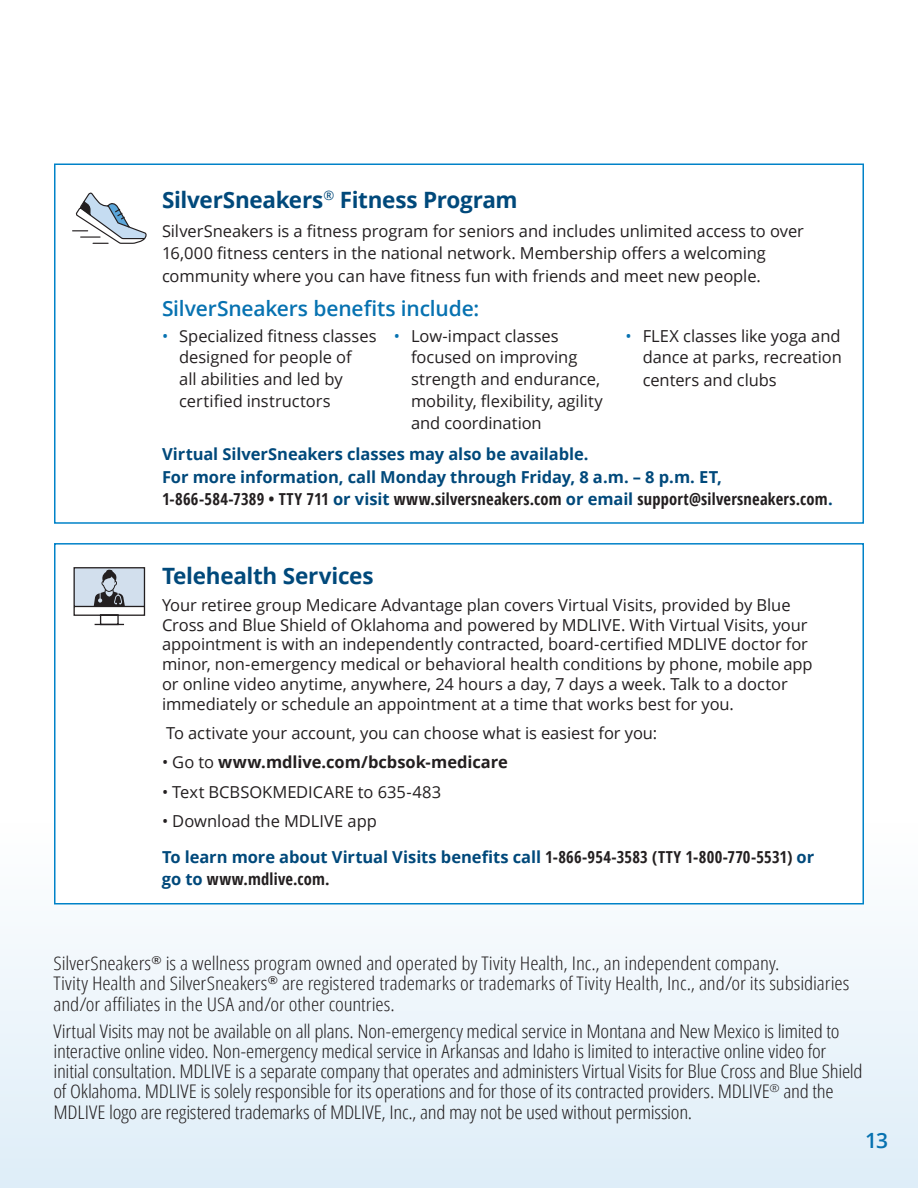
<style>
.page{position:relative;width:918px;height:1188px;background:#fff}
.page>*{position:absolute;margin:0;border:0;box-sizing:border-box;transform-origin:0 0}
.sub-tier_1{font:700 22.5px "Open Sans";letter-spacing:-.015em;color:#00497b}
.sub-tier_2{font:600 21px "Open Sans";letter-spacing:-.01em;color:#0772b1}
.zero_footnote{font:300 18.75px/20.2px "Open Sans Condensed";letter-spacing:-.01em;color:#231f20;scale:1.12 1}
.Body{font:16.5px/21.8px "Open Sans";letter-spacing:-.005em;color:#231f20}
.sub-tier_3{font:700 16.5px/22.5px "Open Sans";letter-spacing:-.005em;color:#00497b}
.sub-tier_3-2{font:700 condensed 16.5px/22.5px "Open Sans";letter-spacing:.01em;color:#231f20}
.Body-2{font:700 16.5px "Open Sans";letter-spacing:-.005em;color:#231f20}
.s1{color:#0772b1}
.s2{font-stretch:condensed;color:#231f20}
.s3{font-weight:400}
.s4{font-stretch:normal;color:#00497b}
</style>
<div class="page">
<div style="left:0;top:824px;width:918px;height:364px;background:#ebf4fa"></div>
<div style="left:54px;top:164px;width:810px;height:360px;background:#fff;border:2px solid #0082c8"></div>
<div style="left:54px;top:543px;width:810px;height:361px;background:#fff;border:2px solid #0082c8"></div>
<svg style="left:73px;top:567px;width:73px;height:59px"></svg>
<svg style="left:72px;top:192px;width:75px;height:52px"></svg>
<h1 class="sub-tier_1" style="left:162px;top:184px;width:357px">SilverSneakers<sup>®</sup> Fitness Program</h1>
<p class="Body" style="left:162px;top:219px;width:644px;line-height:22.5px">SilverSneakers is a fitness program for seniors and includes unlimited access to over<br>16,000 fitness centers in the national network. Membership offers a welcoming community where you can have fitness fun with friends and meet new people.</p>
<h2 class="sub-tier_2" style="left:162px;top:294px;width:319px">SilverSneakers benefits include:</h2>
<p class="Body" style="left:179px;top:324px;width:199px;text-indent:-17px"><span class="s1">•</span> Specialized fitness classes designed for people of<br>all abilities and led by certified instructors</p>
<p class="Body" style="left:411px;top:324px;width:193px;text-indent:-17px"><span class="s1">•</span> Low-impact classes focused on improving strength and endurance, mobility, flexibility, agility and coordination</p>
<p class="Body" style="left:643px;top:324px;width:201px;line-height:22.2px;text-align:justify;text-indent:-17px"><span class="s1">•</span> FLEX classes like yoga and dance at parks, recreation centers and clubs</p>
<p class="sub-tier_3" style="left:162px;top:442px;width:672px">Virtual SilverSneakers classes may also be available.<br>For more information, call Monday through Friday, 8 a.m. – 8 p.m. ET,<br><span class="s2">1-866-584-7389 • TTY 711</span> or visit <span class="s2">www.silversneakers.com</span> or email <span class="s2">support@silversneakers.com</span>.</p>
<h1 class="sub-tier_1" style="left:162px;top:560px;width:213px">Telehealth Services</h1>
<p class="Body" style="left:162px;top:595px;width:652px;line-height:19.8px">Your retiree group Medicare Advantage plan covers Virtual Visits, provided by Blue Cross and Blue Shield of Oklahoma and powered by MDLIVE. With Virtual Visits, your appointment is with an independently contracted, board-certified MDLIVE doctor for minor, non-emergency medical or behavioral health conditions by phone, mobile app or online video anytime, anywhere, 24 hours a day, 7 days a week. Talk to a doctor immediately or schedule an appointment at a time that works best for you.</p>
<p class="Body" style="left:166px;top:722px;width:492px">To activate your account, you can choose what is easiest for you:</p>
<p class="Body-2" style="left:162px;top:751px;width:347px"><span class="s3">• Go to</span> www.mdlive.com/bcbsok-medicare</p>
<p class="Body" style="left:162px;top:780px;width:281px">• Text BCBSOKMEDICARE to 635-483</p>
<p class="Body" style="left:162px;top:810px;width:216px">• Download the MDLIVE app</p>
<p class="sub-tier_3-2" style="left:162px;top:845px;width:654px"><span class="s4">To learn more about Virtual Visits benefits call</span> 1-866-954-3583 (TTY 1-800-770-5531) <span class="s4">or go to</span> www.mdlive.com.</p>
<p class="zero_footnote" style="left:54px;top:953px;width:712px">SilverSneakers<sup>®</sup> is a wellness program owned and operated by Tivity Health, Inc., an independent company.<br>Tivity Health and SilverSneakers<sup>®</sup> are registered trademarks or trademarks of Tivity Health, Inc., and/or its subsidiaries and/or affiliates in the USA and/or other countries.</p>
<p class="zero_footnote" style="left:54px;top:1020px;width:724px">Virtual Visits may not be available on all plans. Non-emergency medical service in Montana and New Mexico is limited to interactive online video. Non-emergency medical service in Arkansas and Idaho is limited to interactive online video for initial consultation. MDLIVE is a separate company that operates and administers Virtual Visits for Blue Cross and Blue Shield of Oklahoma. MDLIVE is solely responsible for its operations and for those of its contracted providers. MDLIVE<sup>®</sup> and the MDLIVE logo are registered trademarks of MDLIVE, Inc., and may not be used without permission.</p>
<p class="sub-tier_2" style="left:865px;top:1126px;width:24px">13</p>
</div>
